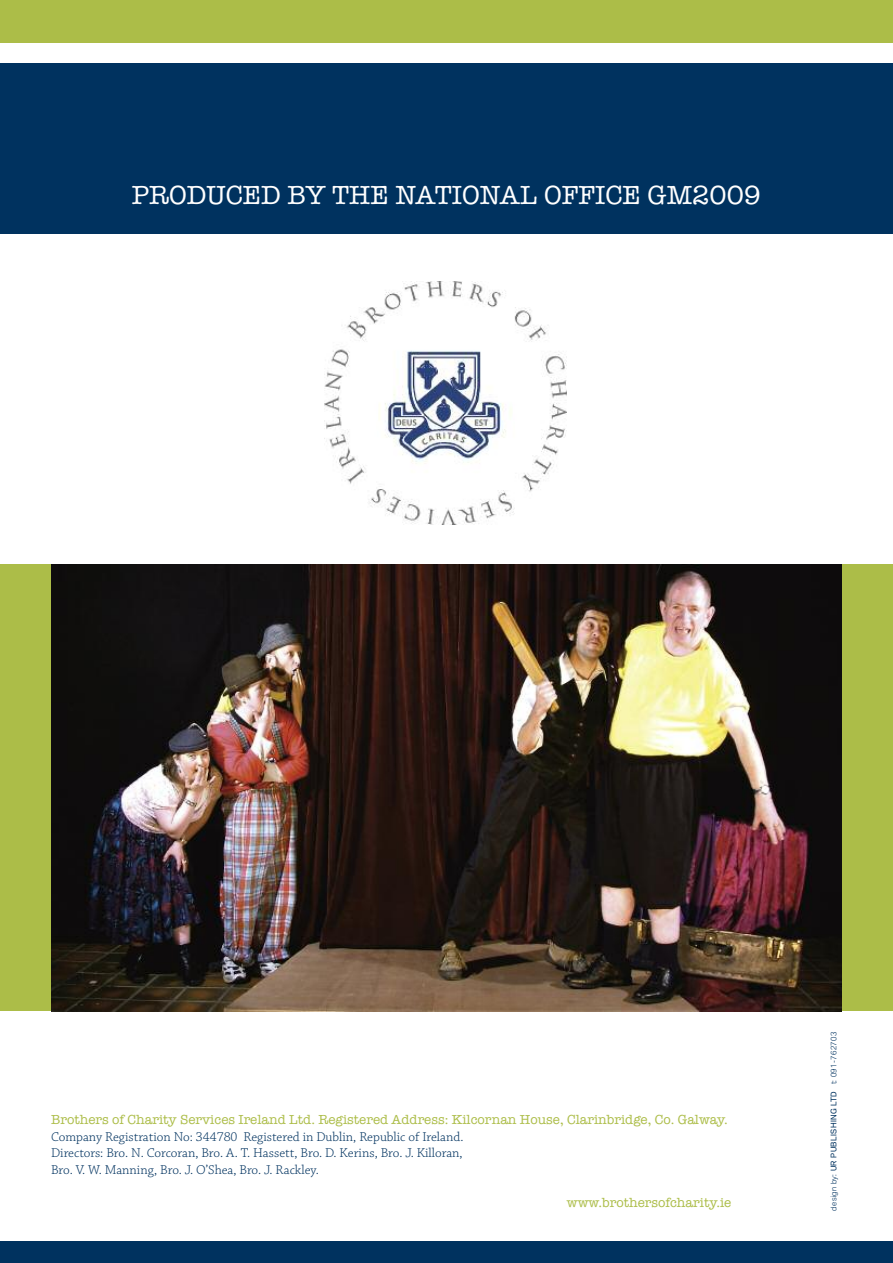
<style>
.page{position:relative;width:893px;height:1263px;background:#fff}
.page>*{position:absolute;margin:0;border:0;box-sizing:border-box;transform-origin:0 0}
.t1{font:27px "American Typewriter";color:#fff}
.t2{font:300 13.5px/16.5px "Chaparral Pro";color:#00325f;text-align:justify}
.t3{font:13.5px "American Typewriter";color:#acbd48}
.t4{font:300 7.5px "BMW Type";letter-spacing:.05em;color:#00325f}
.s1{font-weight:400}
</style>
<div class="page">
<div style="left:0;top:565px;width:893px;height:446px;background:#acbd48"></div>
<div style="left:0;top:0;width:893px;height:43px;background:#acbd48"></div>
<div style="left:0;top:64px;width:893px;height:170px;background:#00325f"></div>
<img style="left:324px;top:282px;width:243px;height:242px">
<img style="left:51px;top:565px;width:791px;height:446px">
<div style="left:0;top:1242px;width:893px;height:21px;background:#00325f"></div>
<h1 class="t1" style="left:132px;top:179px;width:631px">PRODUCED BY THE NATIONAL OFFICE GM2009</h1>
<p class="t3" style="left:51px;top:1112px;width:678px">Brothers of Charity Services Ireland Ltd. Registered Address: Kilcornan House, Clarinbridge, Co. Galway.</p>
<p class="t2" style="left:51px;top:1129px;width:414px">Company Registration No: 344780 Registered in Dublin, Republic of Ireland.<br>Directors: Bro. N. Corcoran, Bro. A. T. Hassett, Bro. D. Kerins, Bro. J. Killoran, Bro. V. W. Manning, Bro. J. O’Shea, Bro. J. Rackley.</p>
<p class="t3" style="left:567px;top:1194px;width:166px">www.brothersofcharity.ie</p>
<p class="t4" style="left:829px;top:1210px;width:180px;rotate:-90deg">design by: <span class="s1">UR PUBLISHING LTD</span> t: 091-762703</p>
</div>
